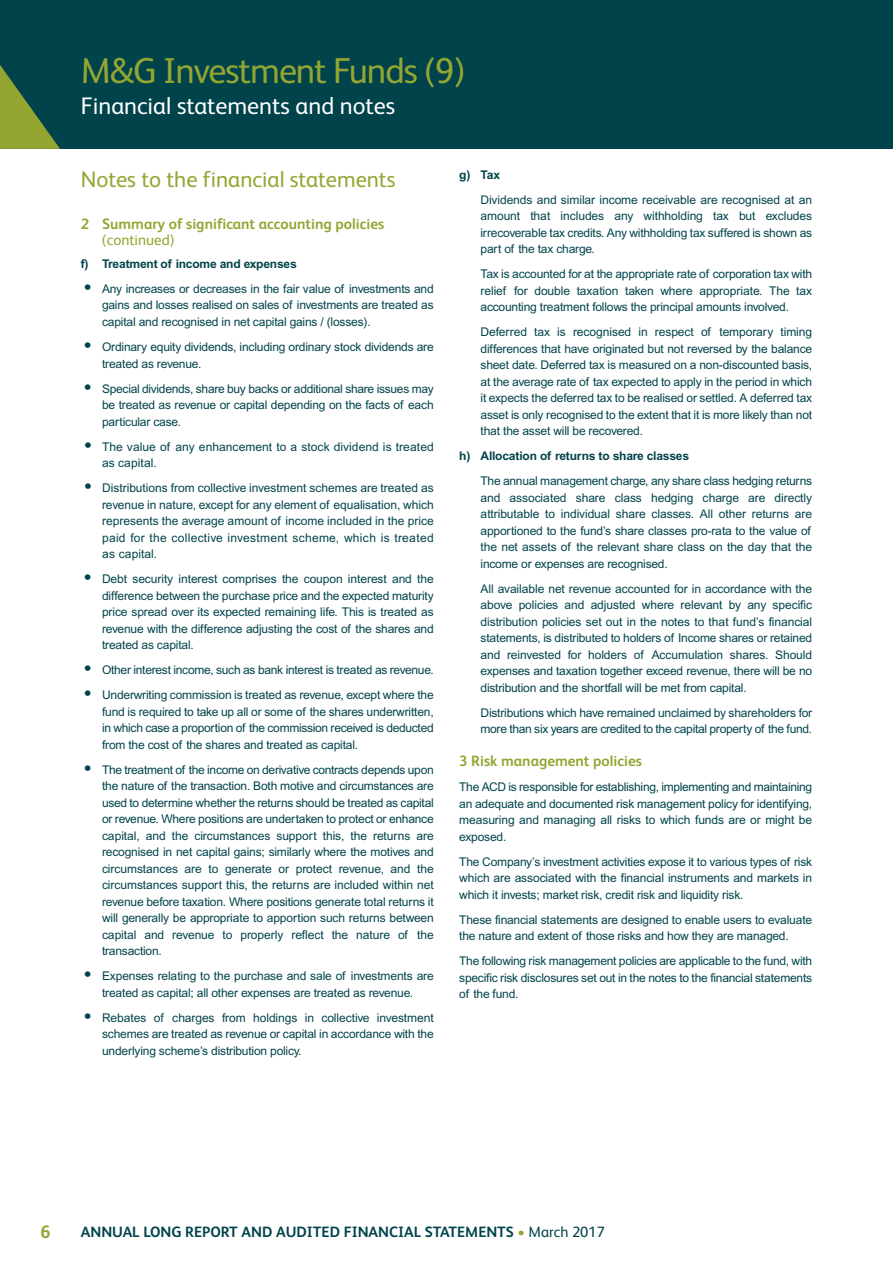
<style>
.page{position:relative;width:893px;height:1263px;background:#fff}
.page>*{position:absolute;margin:0;border:0;box-sizing:border-box;transform-origin:0 0}
.t1{font:36px "FS Albert";letter-spacing:-.03em;color:#94a531}
.t2{font:24px "FS Albert";color:#fff}
.t3{font:22.5px "FS Albert";color:#94a531}
.t4{font:700 18px "FS Albert";color:#94a531}
.t5{font:700 15px "FS Albert";color:#94a531}
.t6{font:700 15px "FS Albert";color:#00434b}
.t7{font:15px "FS Albert";color:#94a531}
.t8{font:12px/16.5px "Arial";letter-spacing:-.015em;color:#00434b;text-align:justify}
.t9{font:700 12px "Arial";letter-spacing:-.015em;color:#00434b}
.t10{font:12px/16.5px "Arial";letter-spacing:.005em;color:#00434b}
.s1{font-size:22.5px}
.s2{font-weight:400;color:#94a531}
.s3{font-weight:400}
</style>
<div class="page">
<div style="left:0;top:0;width:893px;height:149px;background:#00434b"></div>
<svg style="left:0;top:65px;width:60px;height:84px"></svg>
<h1 class="t1" style="left:81px;top:59px;width:386px">M&amp;G Investment Funds (9)</h1>
<h2 class="t2" style="left:81px;top:97px;width:316px">Financial statements and notes</h2>
<h3 class="t3" style="left:81px;top:172px;width:316px">Notes to the financial statements</h3>
<p class="t5" style="left:81px;top:219px;width:305px">2 Summary of significant accounting policies</p>
<p class="t7" style="left:102px;top:235px;width:74px">(continued)</p>
<p class="t9" style="left:81px;top:259px;width:217px">f) Treatment of income and expenses</p>
<p class="t8" style="left:102px;top:282px;width:333px;text-indent:-18px"><span class="s1">•</span> Any increases or decreases in the fair value of investments and gains and losses realised on sales of investments are treated as capital and recognised in net capital gains / (losses).</p>
<p class="t8" style="left:102px;top:340px;width:333px;text-indent:-18px"><span class="s1">•</span> Ordinary equity dividends, including ordinary stock dividends are treated as revenue.</p>
<p class="t8" style="left:102px;top:381px;width:333px;text-indent:-18px"><span class="s1">•</span> Special dividends, share buy backs or additional share issues may be treated as revenue or capital depending on the facts of each particular case.</p>
<p class="t10" style="left:102px;top:439px;width:333px;text-indent:-18px"><span class="s1">•</span> The value of any enhancement to a stock dividend is treated as capital.</p>
<p class="t8" style="left:102px;top:481px;width:333px;text-indent:-18px"><span class="s1">•</span> Distributions from collective investment schemes are treated as revenue in nature, except for any element of equalisation, which represents the average amount of income included in the price paid for the collective investment scheme, which is treated as capital.</p>
<p class="t8" style="left:102px;top:572px;width:333px;text-indent:-18px"><span class="s1">•</span> Debt security interest comprises the coupon interest and the difference between the purchase price and the expected maturity price spread over its expected remaining life. This is treated as revenue with the difference adjusting the cost of the shares and treated as capital.</p>
<p class="t8" style="left:84px;top:663px;width:351px"><span class="s1">•</span> Other interest income, such as bank interest is treated as revenue.</p>
<p class="t8" style="left:102px;top:688px;width:333px;text-indent:-18px"><span class="s1">•</span> Underwriting commission is treated as revenue, except where the fund is required to take up all or some of the shares underwritten, in which case a proportion of the commission received is deducted from the cost of the shares and treated as capital.</p>
<p class="t8" style="left:102px;top:762px;width:333px;text-indent:-18px"><span class="s1">•</span> The treatment of the income on derivative contracts depends upon the nature of the transaction. Both motive and circumstances are used to determine whether the returns should be treated as capital or revenue. Where positions are undertaken to protect or enhance capital, and the circumstances support this, the returns are recognised in net capital gains; similarly where the motives and circumstances are to generate or protect revenue, and the circumstances support this, the returns are included within net revenue before taxation. Where positions generate total returns it will generally be appropriate to apportion such returns between capital and revenue to properly reflect the nature of the transaction.</p>
<p class="t8" style="left:84px;top:969px;width:351px;text-align:center"><span class="s1">•</span> Expenses relating to the purchase and sale of investments are treated as capital; all other expenses are treated as revenue.</p>
<p class="t8" style="left:102px;top:1010px;width:333px;text-indent:-18px"><span class="s1">•</span> Rebates of charges from holdings in collective investment schemes are treated as revenue or capital in accordance with the underlying scheme’s distribution policy.</p>
<p class="t9" style="left:459px;top:170px;width:42px">g) Tax</p>
<p class="t8" style="left:480px;top:192px;width:333px">Dividends and similar income receivable are recognised at an amount that includes any withholding tax but excludes irrecoverable tax credits. Any withholding tax suffered is shown as part of the tax charge.</p>
<p class="t8" style="left:480px;top:267px;width:333px">Tax is accounted for at the appropriate rate of corporation tax with relief for double taxation taken where appropriate. The tax accounting treatment follows the principal amounts involved.</p>
<p class="t8" style="left:480px;top:325px;width:333px">Deferred tax is recognised in respect of temporary timing differences that have originated but not reversed by the balance sheet date. Deferred tax is measured on a non-discounted basis, at the average rate of tax expected to apply in the period in which it expects the deferred tax to be realised or settled. A deferred tax asset is only recognised to the extent that it is more likely than not that the asset will be recovered.</p>
<p class="t9" style="left:459px;top:452px;width:231px">h) Allocation of returns to share classes</p>
<p class="t8" style="left:480px;top:474px;width:333px">The annual management charge, any share class hedging returns and associated share class hedging charge are directly attributable to individual share classes. All other returns are apportioned to the fund’s share classes pro-rata to the value of the net assets of the relevant share class on the day that the income or expenses are recognised.</p>
<p class="t8" style="left:480px;top:581px;width:333px">All available net revenue accounted for in accordance with the above policies and adjusted where relevant by any specific distribution policies set out in the notes to that fund’s financial statements, is distributed to holders of Income shares or retained and reinvested for holders of Accumulation shares. Should expenses and taxation together exceed revenue, there will be no distribution and the shortfall will be met from capital.</p>
<p class="t8" style="left:480px;top:705px;width:333px">Distributions which have remained unclaimed by shareholders for more than six years are credited to the capital property of the fund.</p>
<p class="t5" style="left:459px;top:756px;width:184px">3 Risk management policies</p>
<p class="t8" style="left:459px;top:780px;width:354px">The ACD is responsible for establishing, implementing and maintaining an adequate and documented risk management policy for identifying, measuring and managing all risks to which funds are or might be exposed.</p>
<p class="t8" style="left:459px;top:854px;width:354px">The Company’s investment activities expose it to various types of risk which are associated with the financial instruments and markets in which it invests; market risk, credit risk and liquidity risk.</p>
<p class="t8" style="left:459px;top:912px;width:354px">These financial statements are designed to enable users to evaluate the nature and extent of those risks and how they are managed.</p>
<p class="t8" style="left:459px;top:954px;width:354px">The following risk management policies are applicable to the fund, with specific risk disclosures set out in the notes to the financial statements of the fund.</p>
<h3 class="t4" style="left:40px;top:1225px;width:12px">6</h3>
<p class="t6" style="left:81px;top:1227px;width:526px">ANNUAL LONG REPORT AND AUDITED FINANCIAL STATEMENTS <span class="s2">•</span> <span class="s3">March 2017</span></p>
</div>
